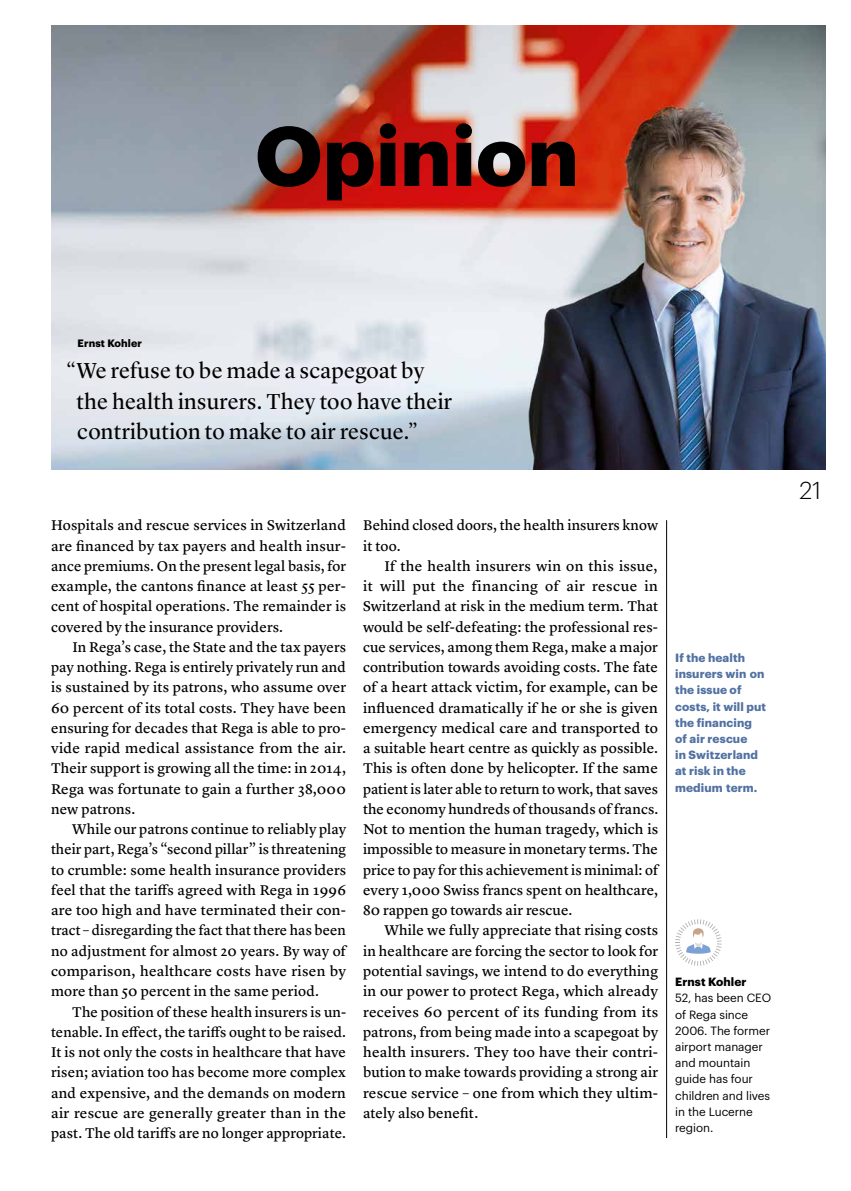
<style>
.page{position:relative;width:851px;height:1191px;background:#fff}
.page>*{position:absolute;margin:0;border:0;box-sizing:border-box;transform-origin:0 0}
.t1{font:700 82.5px "Graphik";color:#000}
.t2{font:300 24px "Graphik";color:#000}
.t3{font:22.5px/30.5px "Lyon Display";letter-spacing:.015em;color:#000}
.t4{font:14.7px/20.2px "Lyon Text Regular No.2";letter-spacing:.01em;color:#000;text-align:justify}
.t5{font:11.7px/16.2px "Graphik";letter-spacing:-.005em;color:#000}
.t6{font:700 11.7px/16.2px "Graphik";letter-spacing:.01em;color:#5272a3}
.t7{font:700 10.5px "Graphik";letter-spacing:.01em;color:#000}
.s1{font-weight:700}
</style>
<div class="page">
<hr style="left:666px;top:520px;width:1px;height:618px;background:#000">
<img style="left:51px;top:26px;width:774px;height:443px">
<svg style="left:675px;top:919px;width:46px;height:47px"></svg>
<h2 class="t1" style="left:255px;top:92px;width:325px">Opinion</h2>
<p class="t7" style="left:78px;top:335px;width:66px">Ernst Kohler</p>
<p class="t3" style="left:77px;top:354px;width:377px;text-indent:-10px">“We refuse to be made a scapegoat by the health insurers. They too have their contribution to make to air rescue.”</p>
<p class="t4" style="left:51px;top:514px;width:296px">Hospitals and rescue services in Switzerland are financed by tax payers and health insur&shy;ance premiums. On the present legal basis, for example, the cantons finance at least 55 per&shy;cent of hospital operations. The remainder is covered by the insurance providers.</p>
<p class="t4" style="left:51px;top:635px;width:296px;text-indent:21px">In Rega’s case, the State and the tax payers pay nothing. Rega is entirely privately run and is sustained by its patrons, who assume over 60 percent of its total costs. They have been ensuring for decades that Rega is able to pro&shy;vide rapid medical assistance from the air.<br>Their support is growing all the time: in 2014, Rega was fortunate to gain a further 38,000 new patrons.</p>
<p class="t4" style="left:51px;top:818px;width:297px;text-indent:21px">While our patrons continue to reliably play their part, Rega’s “second pillar” is threatening to crumble: some health insurance providers feel that the tariffs agreed with Rega in 1996 are too high and have terminated their con&shy;tract – disregarding the fact that there has been no adjustment for almost 20 years. By way of comparison, healthcare costs have risen by more than 50 percent in the same period.</p>
<p class="t4" style="left:51px;top:1000px;width:296px;text-indent:21px">The position of these health insurers is un&shy;tenable. In effect, the tariffs ought to be raised.<br>It is not only the costs in healthcare that have risen; aviation too has become more complex and expensive, and the demands on modern air rescue are generally greater than in the past. The old tariffs are no longer appropriate.</p>
<p class="t4" style="left:363px;top:514px;width:296px">Behind closed doors, the health insurers know it too.</p>
<p class="t4" style="left:363px;top:554px;width:296px;text-indent:21px">If the health insurers win on this issue, it will put the financing of air rescue in Switzerland at risk in the medium term. That would be self-defeating: the professional res&shy;cue services, among them Rega, make a major contribution towards avoiding costs. The fate of a heart attack victim, for example, can be influenced dramatically if he or she is given emergency medical care and transported to a suitable heart centre as quickly as possible.<br>This is often done by helicopter. If the same patient is later able to return to work, that saves the economy hundreds of thousands of francs.<br>Not to mention the human tragedy, which is impossible to measure in monetary terms. The price to pay for this achievement is minimal: of every 1,000 Swiss francs spent on healthcare, 80 rappen go towards air rescue.</p>
<p class="t4" style="left:363px;top:919px;width:296px;text-indent:21px">While we fully appreciate that rising costs in healthcare are forcing the sector to look for potential savings, we intend to do everything in our power to protect Rega, which already receives 60 percent of its funding from its patrons, from being made into a scapegoat by health insurers. They too have their contri&shy;bution to make towards providing a strong air rescue service – one from which they ultim&shy;ately also benefit.</p>
<p class="t6" style="left:675px;top:648px;width:92px">If the health insurers win on the issue of costs, it will put the financing of air rescue<br>in Switzerland at risk in the medium term.</p>
<p class="t5" style="left:675px;top:972px;width:98px"><span class="s1">Ernst Kohler<br></span>52, has been CEO of Rega since<br>2006. The former airport manager and mountain guide has four children and lives in the Lucerne region.</p>
<h2 class="t2" style="left:799px;top:473px;width:23px">21</h2>
</div>
